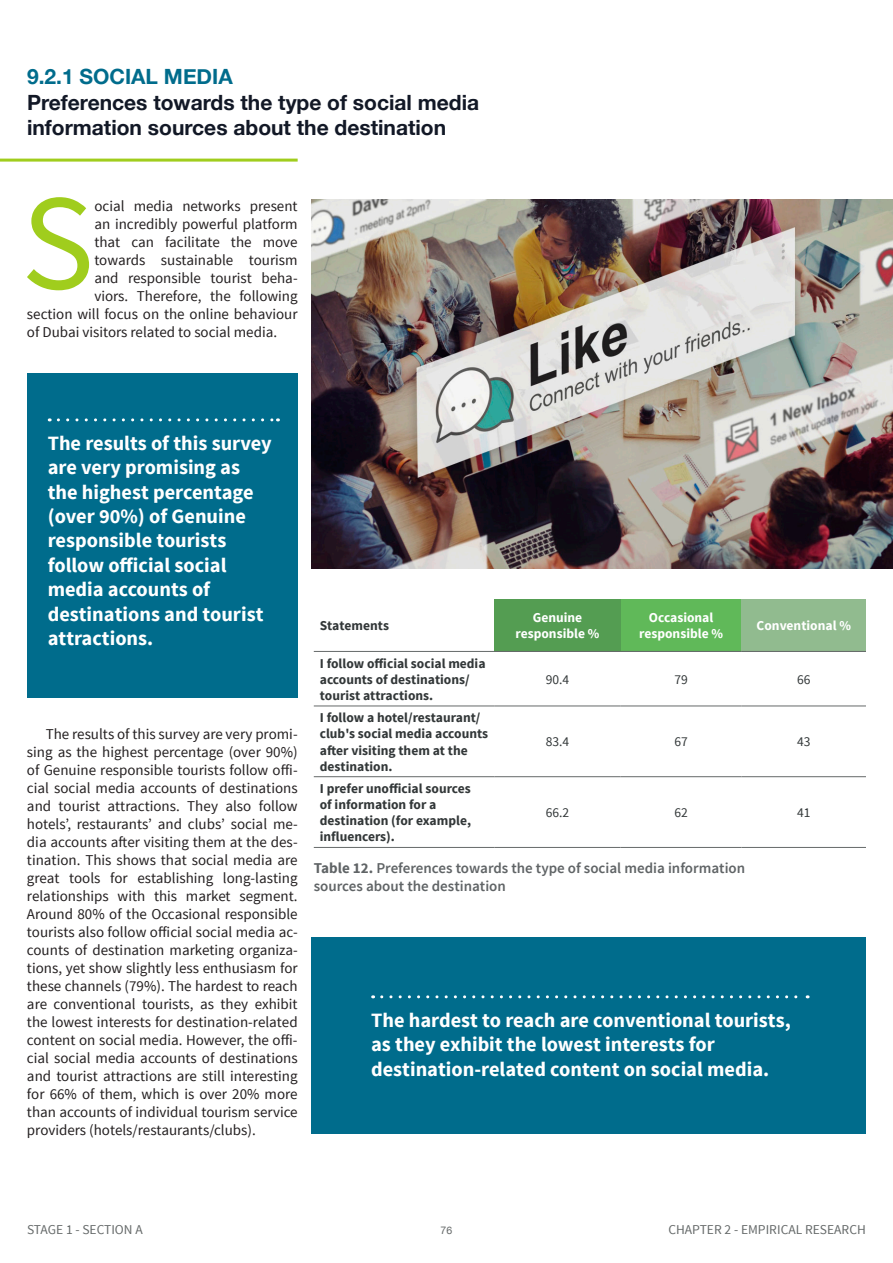
<style>
.page{position:relative;width:893px;height:1263px;background:#fff}
.page>*{position:absolute;margin:0;border:0;box-sizing:border-box;transform-origin:0 0}
.Body_Text_-_Dark_Ora{font:136.95px "Source Sans Pro";color:#a0cd1d}
.Magazine_Title_Sub{font:700 21px/25.2px "Helvetica Neue";color:#121826}
.Magazine_Title_Sub-2{font:700 21px "Helvetica Neue";color:#006c8c}
.Pull_Quote_-_Under_D{font:700 20.25px/24.5px "Source Sans Pro";color:#fff}
.Body_Text{font:15px/18px "Source Sans Pro";color:#231f20;text-align:justify}
.Body_Text_-_Dark_Ora-2{font:15px "Source Sans Pro";color:#231f20}
.News_Brief_Body_Text{font:600 15px/18px "Source Sans Pro";color:#606466}
.Footnote_Text{font:700 13.5px/16.2px "Source Sans Pro";color:#323738}
.Footnote_Text-2{font:700 13.5px/16.2px "Source Sans Pro";color:#fff;text-align:center}
.t1{font:13.5px "Source Sans Pro";color:#656969}
.Footnote_Text-3{font:13.5px "Source Sans Pro";color:#323738}
.t2{font:10.5px "Helvetica Neue";color:#656969}
.s1{font-weight:700}
</style>
<div class="page">
<img style="left:311px;top:199px;width:582px;height:369px">
<div style="left:27px;top:374px;width:271px;height:324px;background:#006c8c"></div>
<svg style="left:58px;top:418px;width:220px;height:3px"></svg>
<div style="left:494px;top:599px;width:127px;height:52px;background:#549d52"></div>
<div style="left:621px;top:599px;width:120px;height:52px;background:#60b959"></div>
<div style="left:741px;top:599px;width:125px;height:52px;background:#91bb8f"></div>
<hr style="left:314px;top:651px;width:180px;height:1px;background:#656969">
<hr style="left:494px;top:651px;width:127px;height:1px;background:#656969">
<hr style="left:621px;top:651px;width:120px;height:1px;background:#656969">
<hr style="left:741px;top:651px;width:125px;height:1px;background:#656969">
<hr style="left:314px;top:706px;width:180px;height:1px;background:#656969">
<hr style="left:494px;top:706px;width:127px;height:1px;background:#656969">
<hr style="left:621px;top:706px;width:120px;height:1px;background:#656969">
<hr style="left:741px;top:706px;width:125px;height:1px;background:#656969">
<hr style="left:314px;top:776px;width:180px;height:1px;background:#656969">
<hr style="left:494px;top:776px;width:127px;height:1px;background:#656969">
<hr style="left:621px;top:776px;width:120px;height:1px;background:#656969">
<hr style="left:741px;top:776px;width:125px;height:1px;background:#656969">
<hr style="left:314px;top:847px;width:180px;height:1px;background:#656969">
<hr style="left:494px;top:847px;width:127px;height:1px;background:#656969">
<hr style="left:621px;top:847px;width:120px;height:1px;background:#656969">
<hr style="left:741px;top:847px;width:125px;height:1px;background:#656969">
<div style="left:311px;top:938px;width:555px;height:196px;background:#006c8c"></div>
<svg style="left:382px;top:995px;width:426px;height:3px"></svg>
<hr style="left:0;top:159px;width:298px;height:3px;background:#a0cd1d">
<p class="Magazine_Title_Sub-2" style="left:27px;top:60px;width:207px">9.2.1 SOCIAL MEDIA</p>
<p class="Magazine_Title_Sub" style="left:27px;top:90px;width:454px">Preferences towards the type of social media information sources about the destination</p>
<p class="Body_Text_-_Dark_Ora" style="left:21px;top:158px;width:75px">S</p>
<p class="Body_Text_-_Dark_Ora-2" style="left:94px;top:196px;width:205px">ocial media networks present</p>
<p class="Body_Text_-_Dark_Ora-2" style="left:94px;top:214px;width:205px">an incredibly powerful platform</p>
<p class="Body_Text_-_Dark_Ora-2" style="left:94px;top:232px;width:205px">that can facilitate the move</p>
<p class="Body_Text_-_Dark_Ora-2" style="left:94px;top:250px;width:205px">towards sustainable tourism</p>
<p class="Body_Text_-_Dark_Ora-2" style="left:94px;top:268px;width:205px">and responsible tourist beha-</p>
<p class="Body_Text_-_Dark_Ora-2" style="left:94px;top:286px;width:205px">viors. Therefore, the following</p>
<p class="Body_Text_-_Dark_Ora-2" style="left:27px;top:304px;width:272px">section will focus on the online behaviour</p>
<p class="Body_Text_-_Dark_Ora-2" style="left:27px;top:322px;width:252px">of Dubai visitors related to social media.</p>
<p class="Pull_Quote_-_Under_D" style="left:48px;top:432px;width:226px">The results of this survey are very promising as the highest percentage (over 90%) of Genuine responsible tourists follow official social media accounts of destinations and tourist attractions.</p>
<p class="Body_Text" style="left:27px;top:725px;width:272px;text-indent:19px">The results of this survey are very promi&shy;sing as the highest percentage (over 90%) of Genuine responsible tourists follow offi&shy;cial social media accounts of destinations and tourist attractions. They also follow hotels’, restaurants’ and clubs’ social me&shy;dia accounts after visiting them at the des&shy;tination. This shows that social media are great tools for establishing long-lasting relationships with this market segment.<br>Around 80% of the Occasional responsible tourists also follow official social media ac&shy;counts of destination marketing organiza&shy;tions, yet show slightly less enthusiasm for these channels (79%). The hardest to reach are conventional tourists, as they exhibit the lowest interests for destination-related content on social media. However, the offi&shy;cial social media accounts of destinations and tourist attractions are still interesting for 66% of them, which is over 20% more than accounts of individual tourism service providers (hotels/restaurants/clubs).</p>
<p class="Footnote_Text" style="left:320px;top:618px;width:71px">Statements</p>
<p class="Footnote_Text-2" style="left:516px;top:610px;width:85px">Genuine responsible %</p>
<p class="Footnote_Text-2" style="left:639px;top:610px;width:85px">Occasional responsible %</p>
<p class="Footnote_Text-2" style="left:757px;top:618px;width:96px">Conventional %</p>
<p class="Footnote_Text" style="left:320px;top:655px;width:167px">I follow official social media accounts of destinations/ tourist attractions.</p>
<p class="Footnote_Text-3" style="left:546px;top:671px;width:25px">90.4</p>
<p class="Footnote_Text-3" style="left:674px;top:671px;width:15px">79</p>
<p class="Footnote_Text-3" style="left:797px;top:671px;width:15px">66</p>
<p class="Footnote_Text" style="left:320px;top:710px;width:170px">I follow a hotel/restaurant/ club's social media accounts after visiting them at the destination.</p>
<p class="Footnote_Text" style="left:320px;top:781px;width:153px">I prefer unofficial sources of information for a destination (for example, influencers).</p>
<p class="Footnote_Text-3" style="left:546px;top:733px;width:25px">83.4</p>
<p class="Footnote_Text-3" style="left:674px;top:733px;width:15px">67</p>
<p class="Footnote_Text-3" style="left:797px;top:733px;width:15px">43</p>
<p class="Footnote_Text-3" style="left:546px;top:804px;width:25px">66.2</p>
<p class="Footnote_Text-3" style="left:674px;top:804px;width:15px">62</p>
<p class="Footnote_Text-3" style="left:797px;top:804px;width:15px">41</p>
<p class="News_Brief_Body_Text" style="left:314px;top:859px;width:433px"><span class="s1">Table 12.</span> Preferences towards the type of social media information sources about the destination</p>
<p class="Pull_Quote_-_Under_D" style="left:371px;top:1009px;width:421px">The hardest to reach are conventional tourists, as they exhibit the lowest interests for destination-related content on social media.</p>
<p class="t1" style="left:27px;top:1221px;width:117px">STAGE 1 - SECTION A</p>
<p class="t2" style="left:441px;top:1223px;width:13px">76</p>
<p class="t1" style="left:668px;top:1221px;width:199px">CHAPTER 2 - EMPIRICAL RESEARCH</p>
</div>
